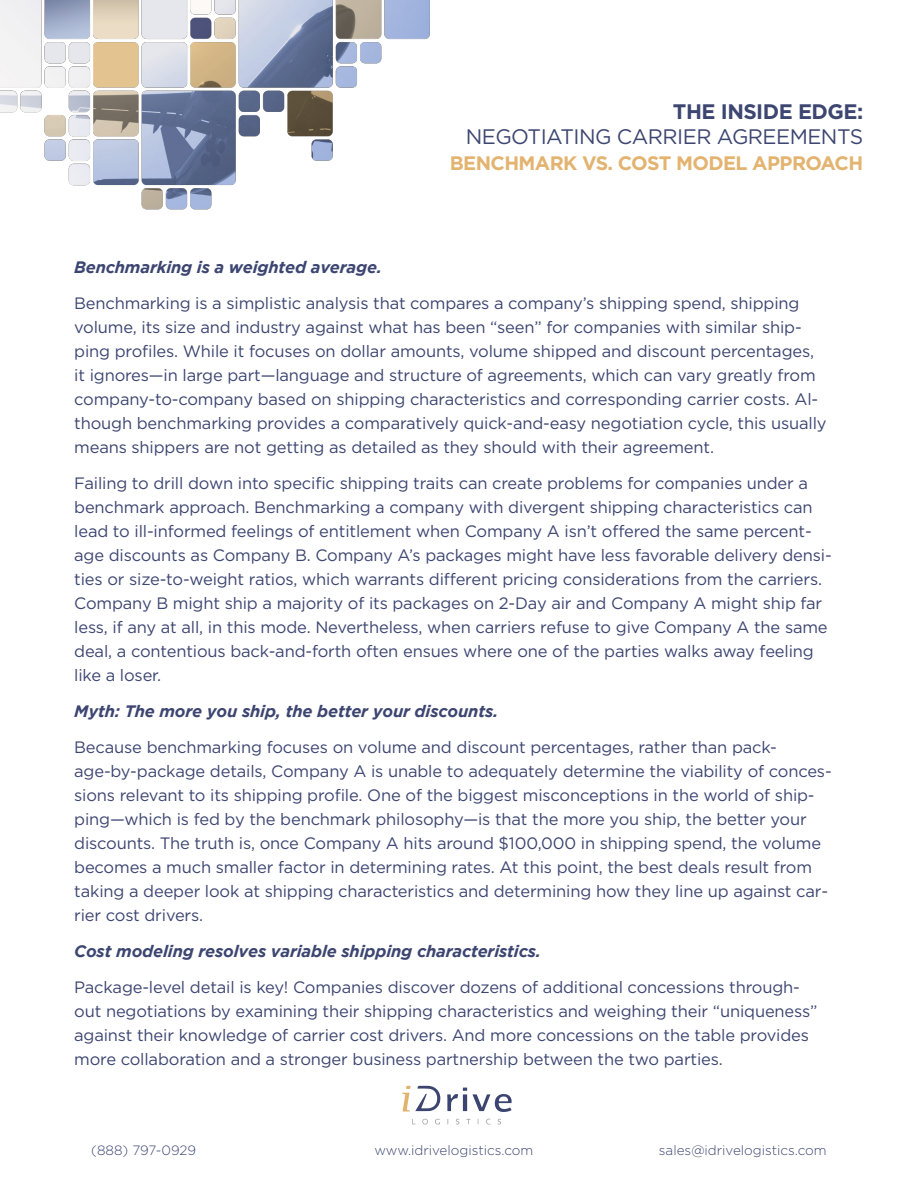
<style>
.page{position:relative;width:918px;height:1188px;background:#fff}
.page>*{position:absolute;margin:0;border:0;box-sizing:border-box;transform-origin:0 0}
.t1{font:21px "Gotham";letter-spacing:-.025em;color:#3d4671}
.t2{font:700 21px "Gotham";letter-spacing:-.025em;color:#3d4671}
.t3{font:700 19.5px "Gotham";letter-spacing:-.03em;color:#e3b370}
.t4{font:16.5px/24px "Gotham";letter-spacing:-.01em;color:#3d4671}
.t5{font:italic 700 16.5px "Gotham";letter-spacing:-.01em;color:#3d4671}
.t6{font:300 13.5px "Gotham";color:#3d4671}
</style>
<div class="page">
<svg style="left:473px;top:1094px;width:39px;height:18px"></svg>
<svg style="left:447px;top:1088px;width:20px;height:23px"></svg>
<svg style="left:402px;top:1086px;width:39px;height:26px"></svg>
<svg style="left:422px;top:1119px;width:6px;height:6px"></svg>
<svg style="left:435px;top:1118px;width:5px;height:7px"></svg>
<svg style="left:497px;top:1119px;width:4px;height:6px"></svg>
<svg style="left:456px;top:1119px;width:3px;height:6px"></svg>
<svg style="left:486px;top:1119px;width:4px;height:6px"></svg>
<img style="left:0;top:0;width:430px;height:210px">
<p class="t2" style="left:673px;top:98px;width:192px">THE INSIDE EDGE:</p>
<p class="t1" style="left:466px;top:123px;width:399px">NEGOTIATING CARRIER AGREEMENTS</p>
<p class="t3" style="left:450px;top:150px;width:415px">BENCHMARK VS. COST MODEL APPROACH</p>
<p class="t5" style="left:74px;top:258px;width:309px">Benchmarking is a weighted average.</p>
<p class="t4" style="left:74px;top:291px;width:754px">Benchmarking is a simplistic analysis that compares a company’s shipping spend, shipping volume, its size and industry against what has been “seen” for companies with similar ship&shy;ping profiles. While it focuses on dollar amounts, volume shipped and discount percentages, it ignores—in large part—language and structure of agreements, which can vary greatly from company-to-company based on shipping characteristics and corresponding carrier costs. Al&shy;though benchmarking provides a comparatively quick-and-easy negotiation cycle, this usually means shippers are not getting as detailed as they should with their agreement.</p>
<p class="t4" style="left:74px;top:471px;width:759px">Failing to drill down into specific shipping traits can create problems for companies under a benchmark approach. Benchmarking a company with divergent shipping characteristics can lead to ill-informed feelings of entitlement when Company A isn’t offered the same percent&shy;age discounts as Company B. Company A’s packages might have less favorable delivery densi&shy;ties or size-to-weight ratios, which warrants different pricing considerations from the carriers.<br>Company B might ship a majority of its packages on 2-Day air and Company A might ship far less, if any at all, in this mode. Nevertheless, when carriers refuse to give Company A the same deal, a contentious back-and-forth often ensues where one of the parties walks away feeling like a loser.</p>
<p class="t5" style="left:74px;top:702px;width:426px">Myth: The more you ship, the better your discounts.</p>
<p class="t4" style="left:74px;top:735px;width:759px">Because benchmarking focuses on volume and discount percentages, rather than pack&shy;age-by-package details, Company A is unable to adequately determine the viability of conces&shy;sions relevant to its shipping profile. One of the biggest misconceptions in the world of ship&shy;ping—which is fed by the benchmark philosophy—is that the more you ship, the better your discounts. The truth is, once Company A hits around $100,000 in shipping spend, the volume becomes a much smaller factor in determining rates. At this point, the best deals result from taking a deeper look at shipping characteristics and determining how they line up against car&shy;rier cost drivers.</p>
<p class="t5" style="left:74px;top:942px;width:468px">Cost modeling resolves variable shipping characteristics.</p>
<p class="t4" style="left:74px;top:975px;width:745px">Package-level detail is key! Companies discover dozens of additional concessions through&shy;out negotiations by examining their shipping characteristics and weighing their “uniqueness” against their knowledge of carrier cost drivers. And more concessions on the table provides more collaboration and a stronger business partnership between the two parties.</p>
<p class="t6" style="left:91px;top:1142px;width:107px">(888) 797-0929</p>
<p class="t6" style="left:374px;top:1142px;width:160px">www.idrivelogistics.com</p>
<p class="t6" style="left:659px;top:1142px;width:169px">sales@idrivelogistics.com</p>
</div>
